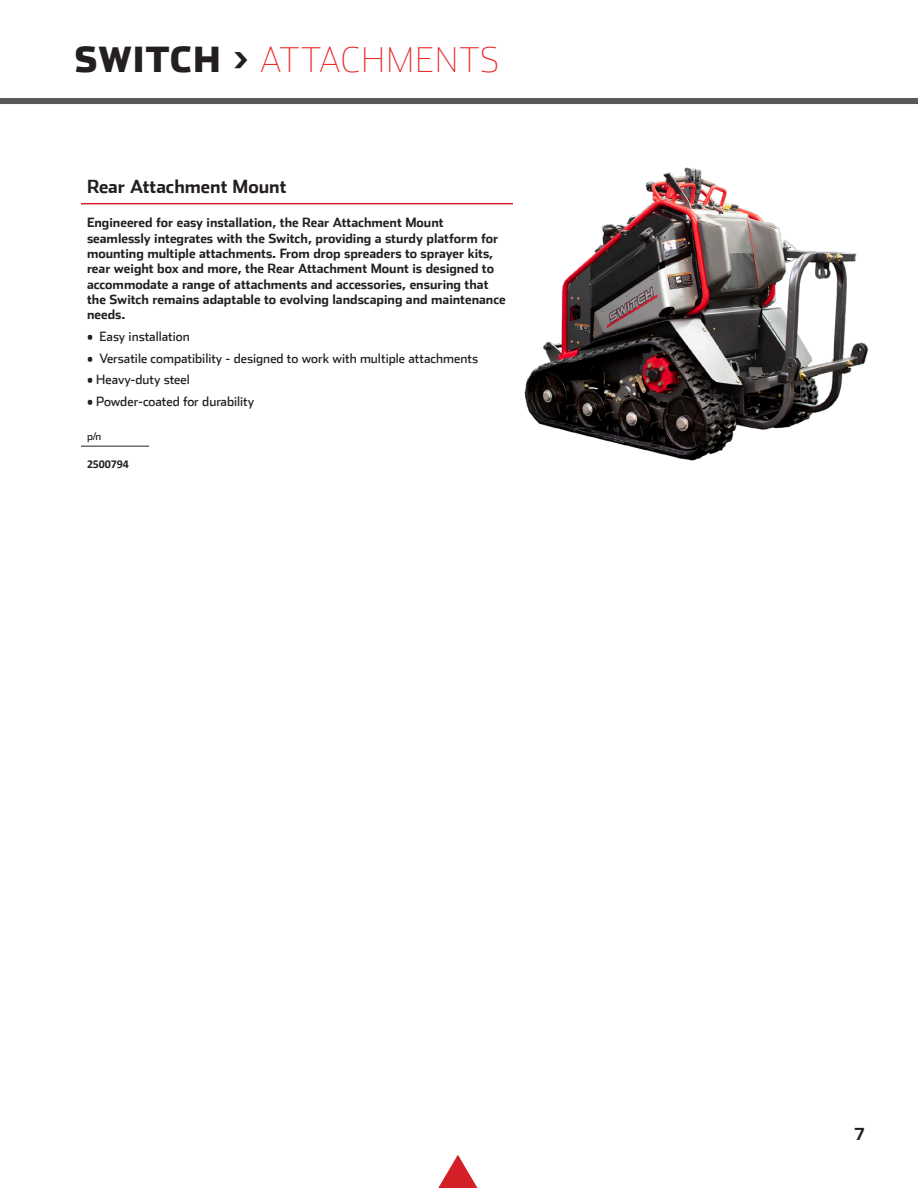
<style>
.page{position:relative;width:918px;height:1188px;background:#fff}
.page>*{position:absolute;margin:0;border:0;box-sizing:border-box;transform-origin:0 0}
.t1{font:100 34.5px "Stainless";letter-spacing:.04em;color:#e9292a}
.Copy_Header{font:700 18px "Stainless";color:#231f20}
.t2{font:700 16.5px "Stainless";color:#231f20}
.Copy_Description{font:700 12.75px/15.3px "Stainless";color:#231f20}
.Copy_Description-2{font:12.75px "Stainless";color:#231f20}
.Copy_Block{font:700 12px "Calibri";letter-spacing:-.01em;color:#231f20}
.Copy_Block-2{font:10.5px "Stainless";color:#231f20}
.s1{font-weight:900;color:#231f20}
</style>
<div class="page">
<svg style="left:438px;top:1155px;width:40px;height:33px"></svg>
<div style="left:0;top:98px;width:918px;height:6px;background:#57585a"></div>
<hr style="left:81px;top:203px;width:432px;height:1px;background:#d32026">
<hr style="left:81px;top:446px;width:68px;height:1px;background:#231f20">
<img style="left:511px;top:167px;width:358px;height:294px">
<p class="t1" style="left:75px;top:40px;width:426px"><span class="s1">SWITCH &gt;</span> ATTACHMENTS</p>
<p class="Copy_Header" style="left:87px;top:175px;width:201px">Rear Attachment Mount</p>
<p class="Copy_Description" style="left:87px;top:215px;width:420px">Engineered for easy installation, the Rear Attachment Mount seamlessly integrates with the Switch, providing a sturdy platform for mounting multiple attachments. From drop spreaders to sprayer kits, rear weight box and more, the Rear Attachment Mount is designed to accommodate a range of attachments and accessories, ensuring that the Switch remains adaptable to evolving landscaping and maintenance needs.</p>
<p class="Copy_Description-2" style="left:87px;top:329px;width:104px">• Easy installation</p>
<p class="Copy_Description-2" style="left:87px;top:350px;width:393px">• Versatile compatibility - designed to work with multiple attachments</p>
<p class="Copy_Description-2" style="left:87px;top:372px;width:104px">• Heavy-duty steel</p>
<p class="Copy_Description-2" style="left:87px;top:394px;width:169px">• Powder-coated for durability</p>
<p class="Copy_Block-2" style="left:87px;top:430px;width:16px">p/n</p>
<p class="Copy_Block" style="left:87px;top:456px;width:43px">2500794</p>
<p class="t2" style="left:855px;top:1124px;width:11px">7</p>
</div>
